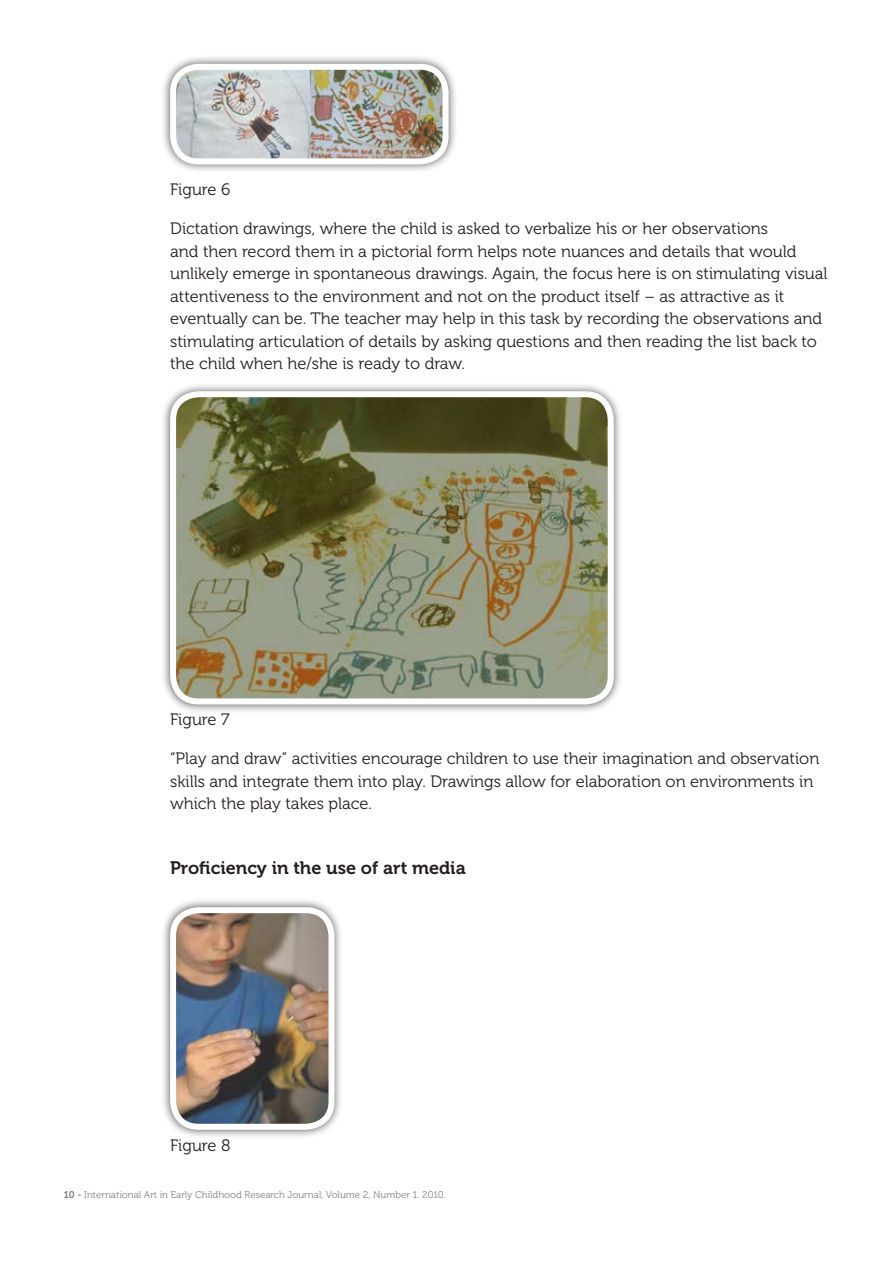
<style>
.page{position:relative;width:893px;height:1263px;background:#fff}
.page>*{position:absolute;margin:0;border:0;box-sizing:border-box;transform-origin:0 0}
.t1{font:18px "Museo 700";color:#231f20}
.t2{font:16.5px/22.5px "Museo 300";color:#231f20}
.t3{font:9.75px "Museo 300";color:#808285}
.s1{font-family:"Museo 700"}
</style>
<div class="page">
<div style="left:161px;top:54px;width:303px;height:126px;background:#231f20;opacity:.75"></div>
<img style="left:173px;top:67px;width:273px;height:94px">
<div style="left:170px;top:64px;width:279px;height:100px;border:6px solid #fff;border-radius:26px"></div>
<div style="left:161px;top:382px;width:468px;height:339px;background:#231f20;opacity:.75"></div>
<img style="left:173px;top:394px;width:438px;height:307px">
<div style="left:170px;top:391px;width:444px;height:313px;border:6px solid #fff;border-radius:26px"></div>
<div style="left:161px;top:898px;width:190px;height:248px;background:#231f20;opacity:.75"></div>
<img style="left:173px;top:910px;width:158px;height:217px">
<div style="left:170px;top:907px;width:164px;height:223px;border:6px solid #fff;border-radius:26px"></div>
<p class="t2" style="left:170px;top:178px;width:62px">Figure 6</p>
<p class="t2" style="left:170px;top:218px;width:659px">Dictation drawings, where the child is asked to verbalize his or her observations<br>and then record them in a pictorial form helps note nuances and details that would unlikely emerge in spontaneous drawings. Again, the focus here is on stimulating visual attentiveness to the environment and not on the product itself – as attractive as it eventually can be. The teacher may help in this task by recording the observations and stimulating articulation of details by asking questions and then reading the list back to the child when he/she is ready to draw.</p>
<p class="t2" style="left:170px;top:708px;width:61px">Figure 7</p>
<p class="t2" style="left:170px;top:748px;width:651px">“Play and draw” activities encourage children to use their imagination and observation skills and integrate them into play. Drawings allow for elaboration on environments in which the play takes place.</p>
<p class="t1" style="left:170px;top:858px;width:297px">Proficiency in the use of art media</p>
<p class="t2" style="left:170px;top:1134px;width:62px">Figure 8</p>
<p class="t3" style="left:64px;top:1189px;width:383px"><span class="s1">10 -</span> International Art in Early Childhood Research Journal, Volume 2, Number 1. 2010.</p>
</div>
